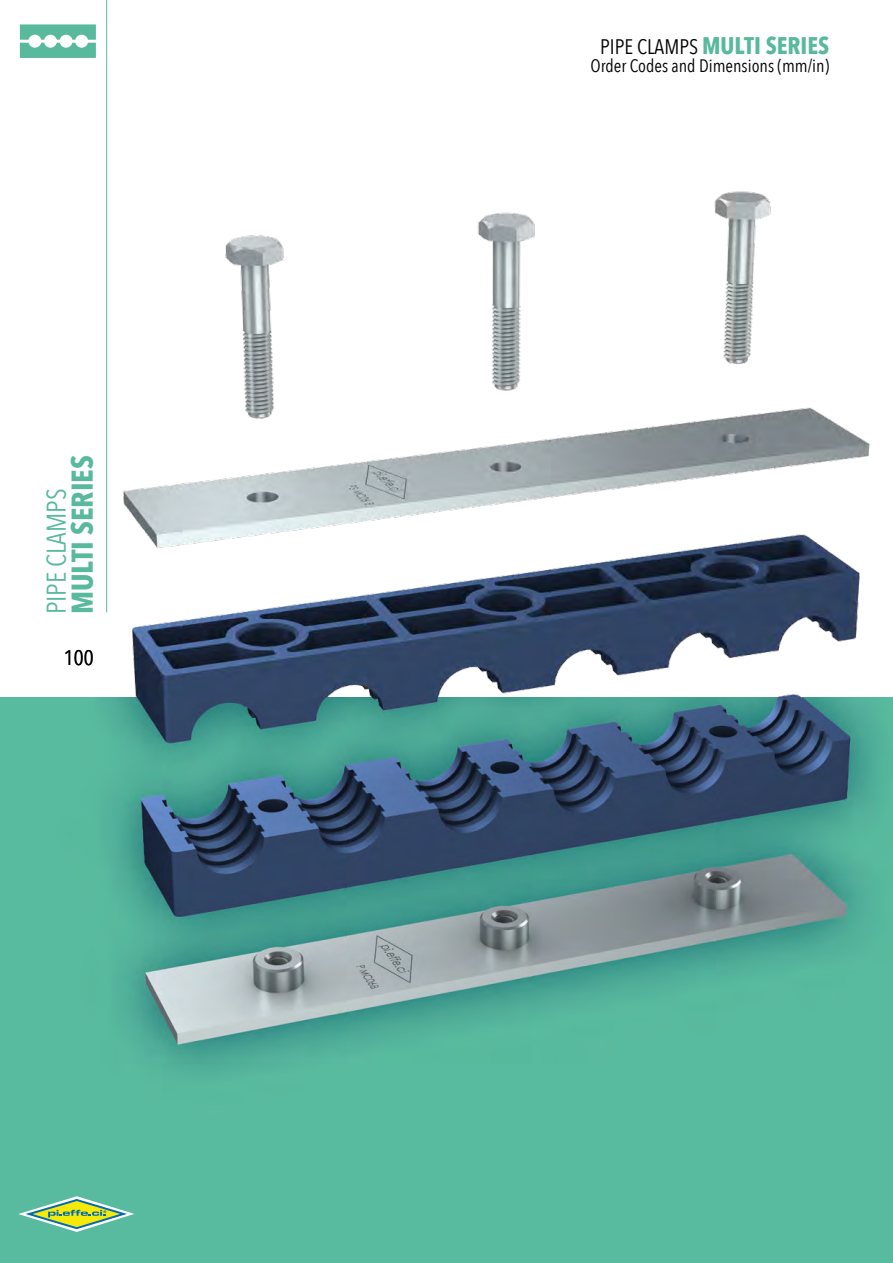
<style>
.page{position:relative;width:893px;height:1263px;background:#fff}
.page>*{position:absolute;margin:0;border:0;box-sizing:border-box;transform-origin:0 0}
.t1{font:700 30px "Avenir Next Condensed";color:#58b99d}
.t2{font:27px "Avenir Next Condensed";color:#58b99d}
.t3{font:700 24px "Avenir Next Condensed";color:#58b99d}
.t4{font:21px "Avenir Next Condensed";color:#000}
.t5{font:18px "Avenir Next Condensed";color:#000}
.s1{font-weight:400;font-size:21px;color:#000}
</style>
<div class="page">
<img style="left:0;top:170px;width:893px;height:1093px">
<hr style="left:106px;top:0;width:1px;height:612px;background:#58b99d">
<svg style="left:20px;top:24px;width:76px;height:34px"></svg>
<svg style="left:18px;top:1196px;width:116px;height:36px;background:#86c38a"></svg>
<h1 class="t1" style="left:64px;top:614px;width:160px;rotate:-90deg">MULTI SERIES</h1>
<h2 class="t2" style="left:33px;top:614px;width:127px;rotate:-90deg">pipe clamps</h2>
<p class="t4" style="left:64px;top:639px;width:31px">100</p>
<h3 class="t3" style="left:600px;top:31px;width:230px"><span class="s1">pipe clamps</span> MULTI SERIES</h3>
<p class="t5" style="left:590px;top:51px;width:240px">Order Codes and Dimensions (mm/in)</p>
</div>
